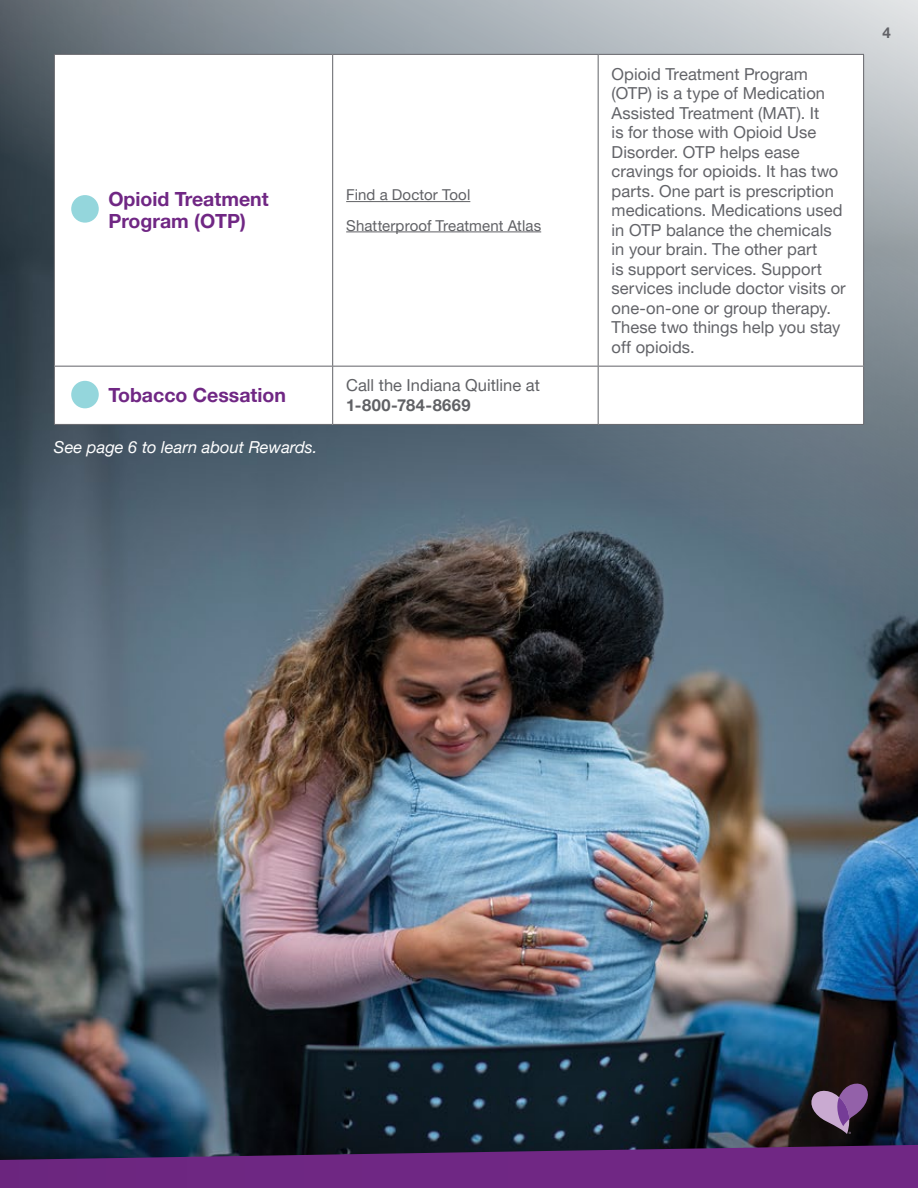
<style>
.page{position:relative;width:918px;height:1188px;background:#fff}
.page>*{position:absolute;margin:0;border:0;box-sizing:border-box;transform-origin:0 0}
.t1{font:700 19.5px/22.5px "Helvetica Neue LT Pro";color:#702784}
.t2{font:16.5px/19.5px "Helvetica Neue LT Pro";letter-spacing:.005em;color:#626368}
.t3{font:16.5px/19.5px "Helvetica Neue LT Pro";color:#606165}
.t4{font:italic 16.5px "Helvetica Neue LT Pro";color:#fff}
.t5{font:15px "Helvetica Neue LT Pro";letter-spacing:.005em;color:#606165}
.t6{font:700 15px "Helvetica Neue LT Pro";color:#626368}
.s1{font-weight:700}
</style>
<div class="page">
<img style="left:0;top:0;width:918px;height:1145px">
<div style="left:54px;top:54px;width:279px;height:312px;background:#fff"></div>
<div style="left:333px;top:54px;width:265px;height:312px;background:#fff"></div>
<div style="left:598px;top:54px;width:266px;height:312px;background:#fff"></div>
<div style="left:54px;top:366px;width:279px;height:58px;background:#fff"></div>
<div style="left:333px;top:366px;width:265px;height:58px;background:#fff"></div>
<div style="left:598px;top:366px;width:266px;height:58px;background:#fff"></div>
<hr style="left:54px;top:54px;width:279px;height:1px;background:#626368">
<hr style="left:54px;top:55px;width:1px;height:311px;background:#626368">
<hr style="left:333px;top:54px;width:265px;height:1px;background:#626368">
<hr style="left:598px;top:54px;width:266px;height:1px;background:#626368">
<hr style="left:863px;top:55px;width:1px;height:311px;background:#626368">
<hr style="left:54px;top:366px;width:279px;height:1px;background:#626368">
<hr style="left:54px;top:367px;width:1px;height:57px;background:#626368">
<hr style="left:54px;top:424px;width:279px;height:1px;background:#626368">
<hr style="left:333px;top:366px;width:265px;height:1px;background:#626368">
<hr style="left:332px;top:367px;width:1px;height:57px;background:#626368">
<hr style="left:333px;top:424px;width:265px;height:1px;background:#626368">
<hr style="left:598px;top:366px;width:266px;height:1px;background:#626368">
<hr style="left:598px;top:367px;width:1px;height:57px;background:#626368">
<hr style="left:863px;top:367px;width:1px;height:57px;background:#626368">
<hr style="left:598px;top:424px;width:266px;height:1px;background:#626368">
<hr style="left:332px;top:55px;width:1px;height:311px;background:#626368">
<hr style="left:598px;top:55px;width:1px;height:311px;background:#626368">
<hr style="left:346px;top:201px;width:124px;height:1px;background:#606165">
<hr style="left:346px;top:232px;width:195px;height:1px;background:#606165">
<div style="left:71px;top:195px;width:28px;height:28px;background:#94d6dc;border-radius:50%"></div>
<div style="left:71px;top:381px;width:28px;height:27px;background:#94d6dc;border-radius:50%"></div>
<svg style="left:0;top:1145px;width:918px;height:43px;background:#5e2573"></svg>
<svg style="left:808px;top:1081px;width:63px;height:53px;background:#5c4460"></svg>
<p class="t1" style="left:108px;top:187px;width:162px">Opioid Treatment<br>Program (OTP)</p>
<p class="t5" style="left:346px;top:186px;width:126px">Find a Doctor Tool</p>
<p class="t5" style="left:346px;top:216px;width:197px">Shatterproof Treatment Atlas</p>
<p class="t1" style="left:108px;top:384px;width:179px">Tobacco Cessation</p>
<p class="t3" style="left:346px;top:375px;width:195px">Call the Indiana Quitline at<br><span class="s1">1-800-784-8669</span></p>
<p class="t4" style="left:54px;top:437px;width:265px">See page 6 to learn about Rewards.</p>
<p class="t2" style="left:612px;top:64px;width:236px">Opioid Treatment Program (OTP) is a type of Medication<br>Assisted Treatment (MAT). It<br>is for those with Opioid Use<br>Disorder. OTP helps ease cravings for opioids. It has two parts. One part is prescription medications. Medications used in OTP balance the chemicals in your brain. The other part<br>is support services. Support services include doctor visits or one-on-one or group therapy.<br>These two things help you stay off opioids.</p>
<p class="t6" style="left:883px;top:23px;width:10px">4</p>
</div>
